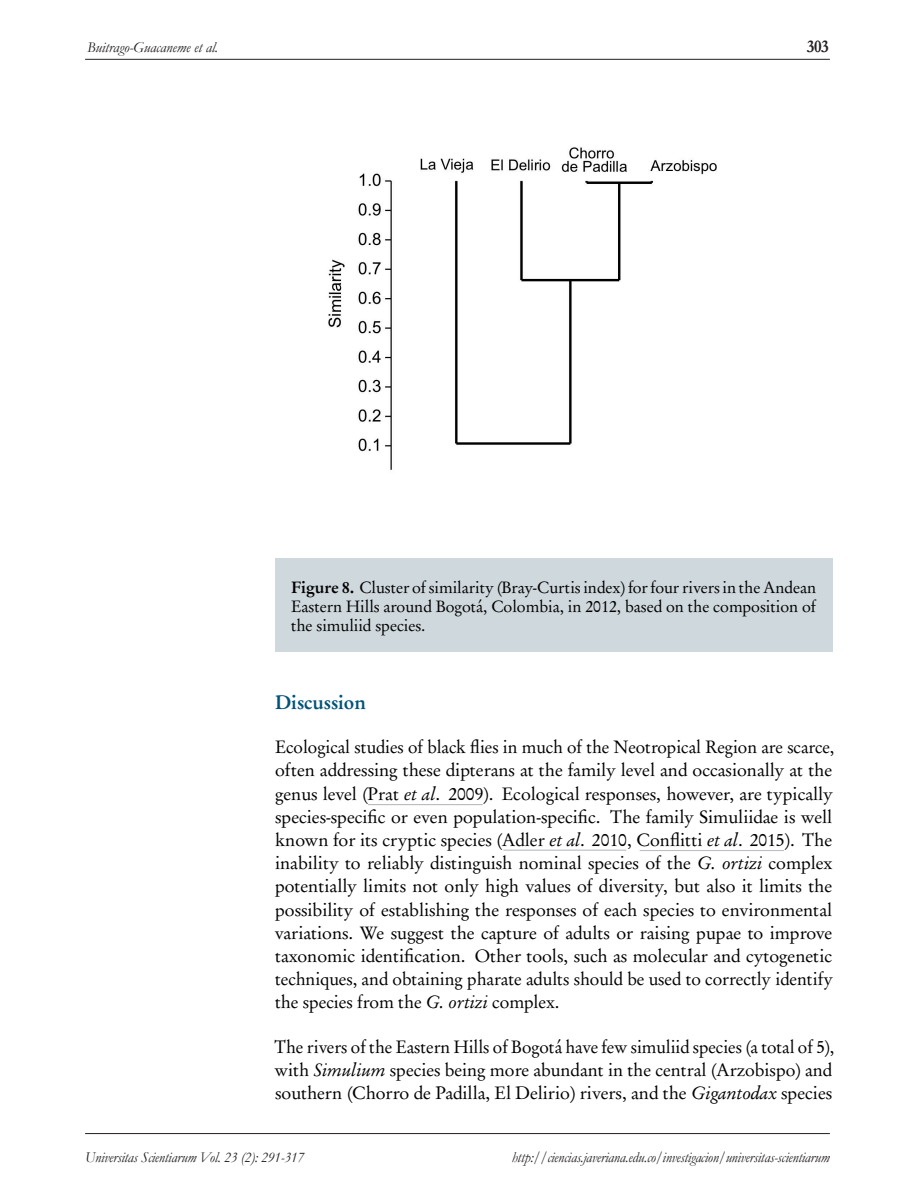
<style>
.page{position:relative;width:915px;height:1191px;background:#fff}
.page>*{position:absolute;margin:0;border:0;box-sizing:border-box;transform-origin:0 0}
.t1{font:500 19.5px "Garamond No 8";color:#005378}
.t2{font:18px/23.2px "Garamond No 8";color:#000}
.t3{font:700 18px "Garamond";color:#231f20;scale:.9 1}
.t4{font:16.5px/19.2px "Garamond No 8";color:#000;text-align:justify}
.t5{font:italic 15px "Garamond";letter-spacing:-.01em;color:#231f20;scale:.95 1}
.t6{font:italic 15px "Garamond";letter-spacing:-.01em;color:#231f20}
.s1{font-weight:500}
.s2{font-style:italic}
</style>
<div class="page">
<hr style="left:85px;top:59px;width:744px;height:1px;background:#231f20">
<hr style="left:85px;top:1133px;width:744px;height:1px;background:#231f20">
<div style="left:275px;top:558px;width:556px;height:93px;background:#cfd8dd"></div>
<img style="left:328px;top:147px;width:389px;height:323px">
<hr style="left:368px;top:804px;width:114px;height:1px;background:#bcbdc0">
<hr style="left:503px;top:850px;width:123px;height:1px;background:#bcbdc0">
<hr style="left:639px;top:850px;width:144px;height:1px;background:#bcbdc0">
<p class="t6" style="left:87px;top:37px;width:132px">Buitrago-Guacaneme et al.</p>
<p class="t3" style="left:806px;top:34px;width:26px">303</p>
<p class="t4" style="left:291px;top:579px;width:526px"><span class="s1">Figure 8.</span> Cluster of similarity (Bray-Curtis index) for four rivers in the Andean Eastern Hills around Bogotá, Colombia, in 2012, based on the composition of the simuliid species.</p>
<p class="t1" style="left:275px;top:694px;width:92px">Discussion</p>
<p class="t2" style="left:274px;top:737px;width:561px">Ecological studies of black flies in much of the Neotropical Region are scarce, often addressing these dipterans at the family level and occasionally at the genus level (Prat <span class="s2">et al</span>. 2009). Ecological responses, however, are typically species-specific or even population-specific. The family Simuliidae is well known for its cryptic species (Adler <span class="s2">et al</span>. 2010, Conflitti <span class="s2">et al</span>. 2015). The inability to reliably distinguish nominal species of the <span class="s2">G. ortizi</span> complex potentially limits not only high values of diversity, but also it limits the possibility of establishing the responses of each species to environmental variations. We suggest the capture of adults or raising pupae to improve taxonomic identification. Other tools, such as molecular and cytogenetic techniques, and obtaining pharate adults should be used to correctly identify the species from the <span class="s2">G. ortizi</span> complex.</p>
<p class="t2" style="left:274px;top:1036px;width:561px">The rivers of the Eastern Hills of Bogotá have few simuliid species (a total of 5), with <span class="s2">Simulium</span> species being more abundant in the central (Arzobispo) and southern (Chorro de Padilla, El Delirio) rivers, and the <span class="s2">Gigantodax</span> species</p>
<p class="t5" style="left:85px;top:1146px;width:232px">Universitas Scientiarum Vol. 23 (2): 291-317</p>
<p class="t5" style="left:511px;top:1146px;width:336px">http://ciencias.javeriana.edu.co/investigacion/universitas-scientiarum</p>
</div>
